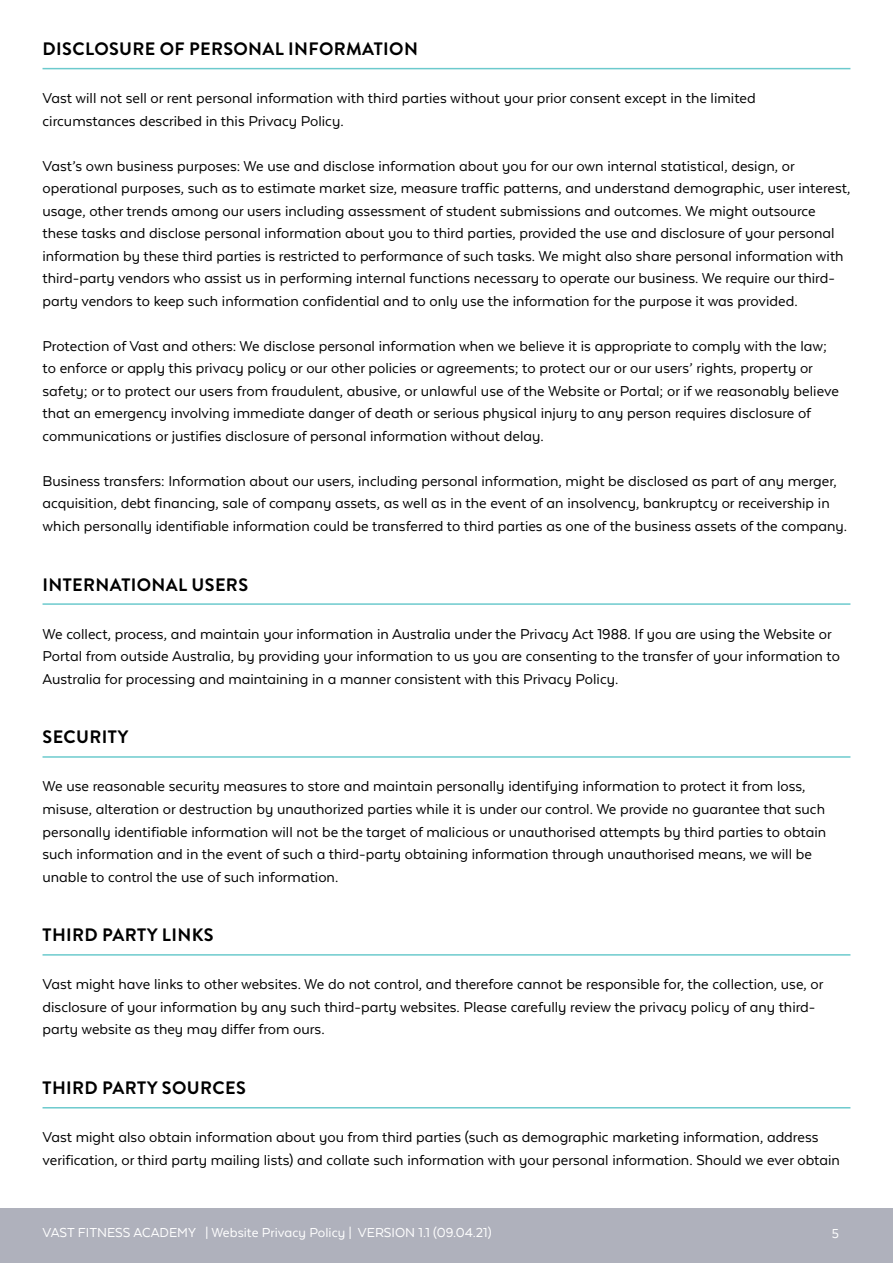
<style>
.page{position:relative;width:893px;height:1263px;background:#fff}
.page>*{position:absolute;margin:0;border:0;box-sizing:border-box;transform-origin:0 0}
.t1{font:700 18px "Brandon Grotesque";letter-spacing:.02em;color:#000}
.t2{font:16.5px/22.5px "Texta Alt";color:#000}
.t3{font:15px "Texta Alt";color:#fff}
</style>
<div class="page">
<div style="left:0;top:1208px;width:893px;height:55px;background:#afb1bc"></div>
<hr style="left:43px;top:68px;width:807px;height:1px;background:#6ccacd">
<hr style="left:43px;top:603px;width:807px;height:2px;background:#6ccacd">
<hr style="left:43px;top:756px;width:807px;height:2px;background:#6ccacd">
<hr style="left:43px;top:954px;width:807px;height:2px;background:#6ccacd">
<hr style="left:43px;top:1107px;width:807px;height:1px;background:#6ccacd">
<p class="t1" style="left:43px;top:36px;width:377px">DISCLOSURE OF PERSONAL INFORMATION</p>
<p class="t2" style="left:43px;top:87px;width:715px">Vast will not sell or rent personal information with third parties without your prior consent except in the limited circumstances described in this Privacy Policy.</p>
<p class="t2" style="left:43px;top:154px;width:809px">Vast’s own business purposes: We use and disclose information about you for our own internal statistical, design, or operational purposes, such as to estimate market size, measure traffic patterns, and understand demographic, user interest, usage, other trends among our users including assessment of student submissions and outcomes. We might outsource these tasks and disclose personal information about you to third parties, provided the use and disclosure of your personal information by these third parties is restricted to performance of such tasks. We might also share personal information with third-party vendors who assist us in performing internal functions necessary to operate our business. We require our third&shy;party vendors to keep such information confidential and to only use the information for the purpose it was provided.</p>
<p class="t2" style="left:43px;top:334px;width:798px">Protection of Vast and others: We disclose personal information when we believe it is appropriate to comply with the law; to enforce or apply this privacy policy or our other policies or agreements; to protect our or our users’ rights, property or safety; or to protect our users from fraudulent, abusive, or unlawful use of the Website or Portal; or if we reasonably believe that an emergency involving immediate danger of death or serious physical injury to any person requires disclosure of communications or justifies disclosure of personal information without delay.</p>
<p class="t2" style="left:43px;top:469px;width:806px">Business transfers: Information about our users, including personal information, might be disclosed as part of any merger, acquisition, debt financing, sale of company assets, as well as in the event of an insolvency, bankruptcy or receivership in which personally identifiable information could be transferred to third parties as one of the business assets of the company.</p>
<p class="t1" style="left:43px;top:572px;width:207px">INTERNATIONAL USERS</p>
<p class="t2" style="left:43px;top:622px;width:799px">We collect, process, and maintain your information in Australia under the Privacy Act 1988. If you are using the Website or<br>Portal from outside Australia, by providing your information to us you are consenting to the transfer of your information to<br>Australia for processing and maintaining in a manner consistent with this Privacy Policy.</p>
<p class="t1" style="left:43px;top:725px;width:87px">SECURITY</p>
<p class="t2" style="left:43px;top:775px;width:785px">We use reasonable security measures to store and maintain personally identifying information to protect it from loss, misuse, alteration or destruction by unauthorized parties while it is under our control. We provide no guarantee that such personally identifiable information will not be the target of malicious or unauthorised attempts by third parties to obtain such information and in the event of such a third-party obtaining information through unauthorised means, we will be unable to control the use of such information.</p>
<p class="t1" style="left:43px;top:922px;width:172px">THIRD PARTY LINKS</p>
<p class="t2" style="left:43px;top:973px;width:782px">Vast might have links to other websites. We do not control, and therefore cannot be responsible for, the collection, use, or disclosure of your information by any such third-party websites. Please carefully review the privacy policy of any third&shy;party website as they may differ from ours.</p>
<p class="t1" style="left:43px;top:1075px;width:205px">THIRD PARTY SOURCES</p>
<p class="t2" style="left:43px;top:1126px;width:799px">Vast might also obtain information about you from third parties (such as demographic marketing information, address verification, or third party mailing lists) and collate such information with your personal information. Should we ever obtain</p>
<p class="t3" style="left:43px;top:1224px;width:451px">VAST FITNESS ACADEMY | Website Privacy Policy | VERSION 1.1 (09.04.21)</p>
<p class="t3" style="left:832px;top:1226px;width:9px">5</p>
</div>
